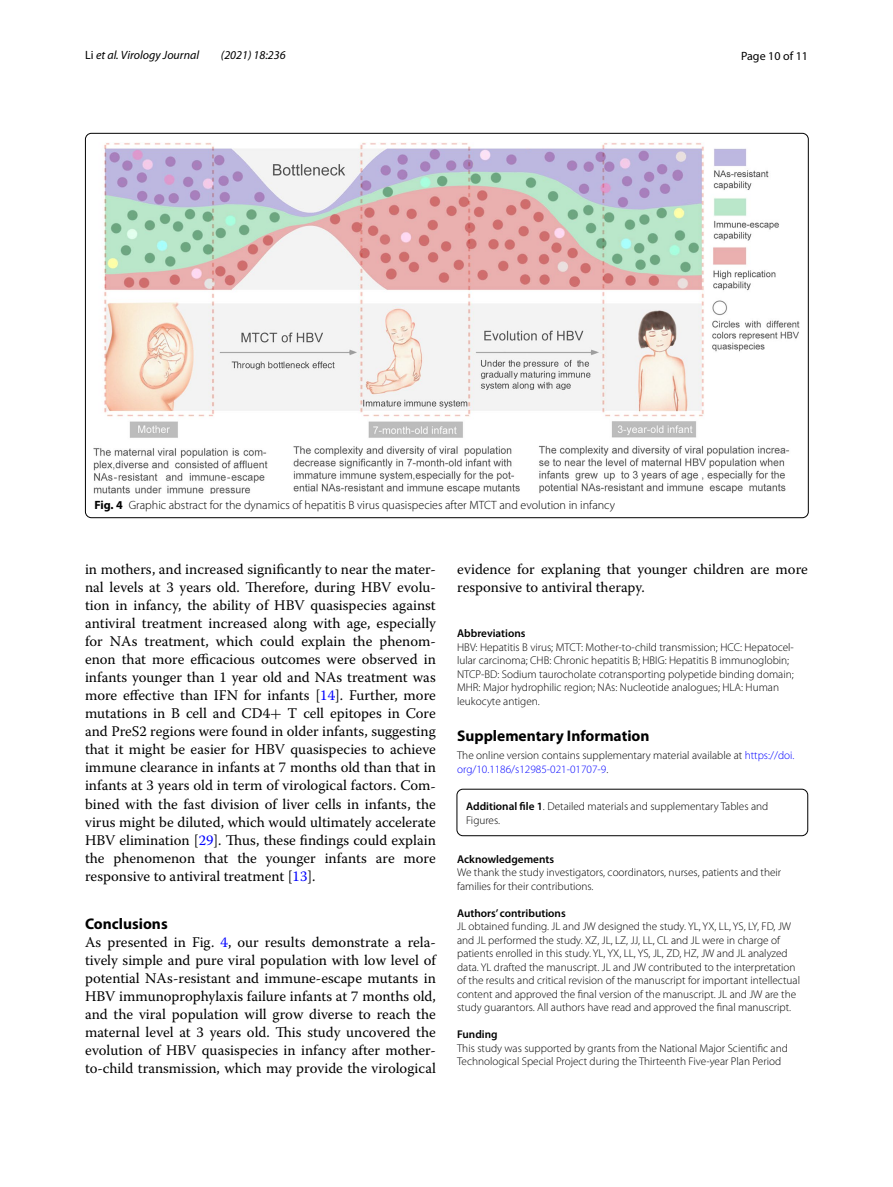
<style>
.page{position:relative;width:893px;height:1187px;background:#fff}
.page>*{position:absolute;margin:0;border:0;box-sizing:border-box;transform-origin:0 0}
.t1{font:700 15.45px "Myriad Pro";color:#000}
.t2{font:14.7px/18px "Warnock Pro";color:#000;text-align:justify}
.t3{font:300 12px "Myriad Pro";color:#000}
.t4{font:italic 12px "Myriad Pro";color:#000}
.t5{font:12px "Myriad Pro";color:#000}
.t6{font:300 11.25px/13.5px "Myriad Pro";color:#000}
.t7{font:600 11.25px "Myriad Pro";color:#000}
.s1{font-style:normal}
.s2{font-weight:700}
.s3{color:#00f}
.s4{font-family:"MTSY"}
.s5{font-weight:600}
</style>
<div class="page">
<div style="left:457px;top:789px;width:351px;height:46px;border:1px solid #000;border-radius:6px"></div>
<img style="left:94px;top:142px;width:706px;height:351px">
<p class="t4" style="left:85px;top:48px;width:116px"><span class="s1">Li</span> et al. Virology Journal</p>
<p class="t4" style="left:221px;top:48px;width:66px">(2021) 18:236</p>
<p class="t5" style="left:741px;top:48px;width:68px">Page 10 of 11</p>
<p class="t3" style="left:94px;top:498px;width:522px"><span class="s2">Fig. 4</span> Graphic abstract for the dynamics of hepatitis B virus quasispecies after MTCT and evolution in infancy</p>
<p class="t2" style="left:85px;top:560px;width:352px">in mothers, and increased significantly to near the mater&shy;nal levels at 3 years old. Therefore, during HBV evolu&shy;tion in infancy, the ability of HBV quasispecies against antiviral treatment increased along with age, especially for NAs treatment, which could explain the phenom&shy;enon that more efficacious outcomes were observed in infants younger than 1 year old and NAs treatment was more effective than IFN for infants [<span class="s3">14</span>]. Further, more mutations in B cell and CD4<span class="s4">+</span> T cell epitopes in Core and PreS2 regions were found in older infants, suggesting that it might be easier for HBV quasispecies to achieve immune clearance in infants at 7 months old than that in infants at 3 years old in term of virological factors. Com&shy;bined with the fast division of liver cells in infants, the virus might be diluted, which would ultimately accelerate HBV elimination [<span class="s3">29</span>]. Thus, these findings could explain the phenomenon that the younger infants are more responsive to antiviral treatment [<span class="s3">13</span>].</p>
<p class="t1" style="left:85px;top:913px;width:84px">Conclusions</p>
<p class="t2" style="left:85px;top:932px;width:352px">As presented in Fig. <span class="s3">4</span>, our results demonstrate a rela&shy;tively simple and pure viral population with low level of potential NAs-resistant and immune-escape mutants in HBV immunoprophylaxis failure infants at 7 months old, and the viral population will grow diverse to reach the maternal level at 3 years old. This study uncovered the evolution of HBV quasispecies in infancy after mother&shy;to-child transmission, which may provide the virological</p>
<p class="t2" style="left:457px;top:560px;width:352px">evidence for explaning that younger children are more responsive to antiviral therapy.</p>
<p class="t7" style="left:457px;top:626px;width:70px">Abbreviations</p>
<p class="t6" style="left:457px;top:640px;width:338px">HBV: Hepatitis B virus; MTCT: Mother-to-child transmission; HCC: Hepatocel&shy;lular carcinoma; CHB: Chronic hepatitis B; HBIG: Hepatitis B immunoglobin; NTCP-BD: Sodium taurocholate cotransporting polypetide binding domain; MHR: Major hydrophilic region; NAs: Nucleotide analogues; HLA: Human leukocyte antigen.</p>
<p class="t1" style="left:457px;top:725px;width:194px">Supplementary Information</p>
<p class="t6" style="left:457px;top:748px;width:339px">The online version contains supplementary material available at <span class="s3">https://doi. org/10.1186/s12985-021-01707-9</span>.</p>
<p class="t6" style="left:466px;top:799px;width:304px"><span class="s5">Additional file 1</span>. Detailed materials and supplementary Tables and<br>Figures.</p>
<p class="t7" style="left:457px;top:851px;width:98px">Acknowledgements</p>
<p class="t6" style="left:457px;top:865px;width:326px">We thank the study investigators, coordinators, nurses, patients and their families for their contributions.</p>
<p class="t7" style="left:457px;top:905px;width:110px">Authors’ contributions</p>
<p class="t6" style="left:457px;top:919px;width:344px">JL obtained funding. JL and JW designed the study. YL, YX, LL, YS, LY, FD, JW and JL performed the study. XZ, JL, LZ, JJ, LL, CL and JL were in charge of patients enrolled in this study. YL, YX, LL, YS, JL, ZD, HZ, JW and JL analyzed data. YL drafted the manuscript. JL and JW contributed to the interpretation of the results and critical revision of the manuscript for important intellectual content and approved the final version of the manuscript. JL and JW are the study guarantors. All authors have read and approved the final manuscript.</p>
<p class="t7" style="left:457px;top:1027px;width:42px">Funding</p>
<p class="t6" style="left:457px;top:1041px;width:332px">This study was supported by grants from the National Major Scientific and<br>Technological Special Project during the Thirteenth Five-year Plan Period</p>
</div>
